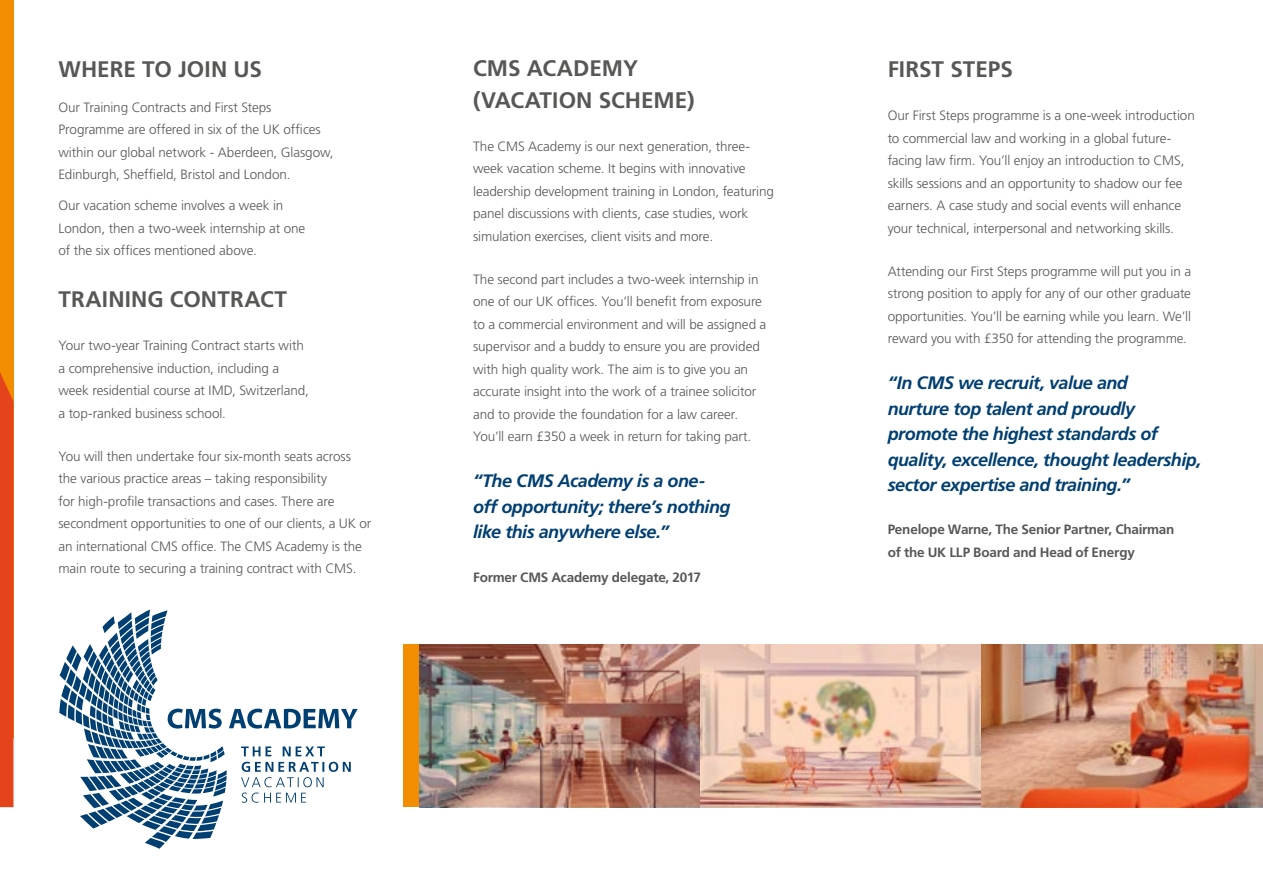
<style>
.page{position:relative;width:1263px;height:893px;background:#fff}
.page>*{position:absolute;margin:0;border:0;box-sizing:border-box;transform-origin:0 0}
.t1{font:700 22.5px/31.5px "Frutiger";color:#575756}
.t2{font:italic 700 18px/25.5px "Frutiger";letter-spacing:-.03em;color:#003f71}
.t3{font:300 13.5px/22.5px "Frutiger";letter-spacing:-.01em;color:#575756}
.t4{font:700 13.5px/22.5px "Frutiger";letter-spacing:-.015em;color:#575756}
</style>
<div class="page">
<img style="left:419px;top:644px;width:844px;height:163px">
<div style="left:403px;top:644px;width:16px;height:163px;background:#f28c00"></div>
<div style="left:0;top:0;width:14px;height:737px;background:#f28c00"></div>
<svg style="left:0;top:373px;width:14px;height:434px"></svg>
<svg style="left:59px;top:609px;width:299px;height:240px"></svg>
<h1 class="t1" style="left:58px;top:53px;width:205px">WHERE TO JOIN US</h1>
<p class="t3" style="left:58px;top:96px;width:277px">Our Training Contracts and First Steps Programme are offered in six of the UK offices within our global network - Aberdeen, Glasgow, Edinburgh, Sheffield, Bristol and London.</p>
<p class="t3" style="left:58px;top:194px;width:248px">Our vacation scheme involves a week in<br>London, then a two-week internship at one of the six offices mentioned above.</p>
<h1 class="t1" style="left:58px;top:283px;width:230px">TRAINING CONTRACT</h1>
<p class="t3" style="left:58px;top:334px;width:252px">Your two-year Training Contract starts with a comprehensive induction, including a week residential course at IMD, Switzerland, a top-ranked business school.</p>
<p class="t3" style="left:58px;top:445px;width:314px">You will then undertake four six-month seats across the various practice areas – taking responsibility<br>for high-profile transactions and cases. There are secondment opportunities to one of our clients, a UK or an international CMS office. The CMS Academy is the main route to securing a training contract with CMS.</p>
<h1 class="t1" style="left:473px;top:53px;width:223px">CMS ACADEMY (VACATION SCHEME)</h1>
<p class="t3" style="left:473px;top:135px;width:302px">The CMS Academy is our next generation, three&shy;week vacation scheme. It begins with innovative leadership development training in London, featuring panel discussions with clients, case studies, work simulation exercises, client visits and more.</p>
<p class="t3" style="left:473px;top:268px;width:295px">The second part includes a two-week internship in one of our UK offices. You’ll benefit from exposure to a commercial environment and will be assigned a supervisor and a buddy to ensure you are provided with high quality work. The aim is to give you an accurate insight into the work of a trainee solicitor and to provide the foundation for a law career.<br>You’ll earn £350 a week in return for taking part.</p>
<h2 class="t2" style="left:473px;top:468px;width:259px">“The CMS Academy is a one&shy;off opportunity; there’s nothing like this anywhere else.”</h2>
<p class="t4" style="left:473px;top:566px;width:229px">Former CMS Academy delegate, 2017</p>
<h1 class="t1" style="left:888px;top:53px;width:127px">FIRST STEPS</h1>
<p class="t3" style="left:888px;top:104px;width:309px">Our First Steps programme is a one-week introduction to commercial law and working in a global future&shy;facing law firm. You’ll enjoy an introduction to CMS, skills sessions and an opportunity to shadow our fee earners. A case study and social events will enhance your technical, interpersonal and networking skills.</p>
<p class="t3" style="left:888px;top:260px;width:305px;text-align:justify">Attending our First Steps programme will put you in a strong position to apply for any of our other graduate opportunities. You’ll be earning while you learn. We’ll reward you with £350 for attending the programme.</p>
<h2 class="t2" style="left:888px;top:370px;width:315px">“In CMS we recruit, value and<br>nurture top talent and proudly promote the highest standards of quality, excellence, thought leadership, sector expertise and training.”</h2>
<p class="t4" style="left:888px;top:518px;width:288px">Penelope Warne, The Senior Partner, Chairman of the UK LLP Board and Head of Energy</p>
</div>
